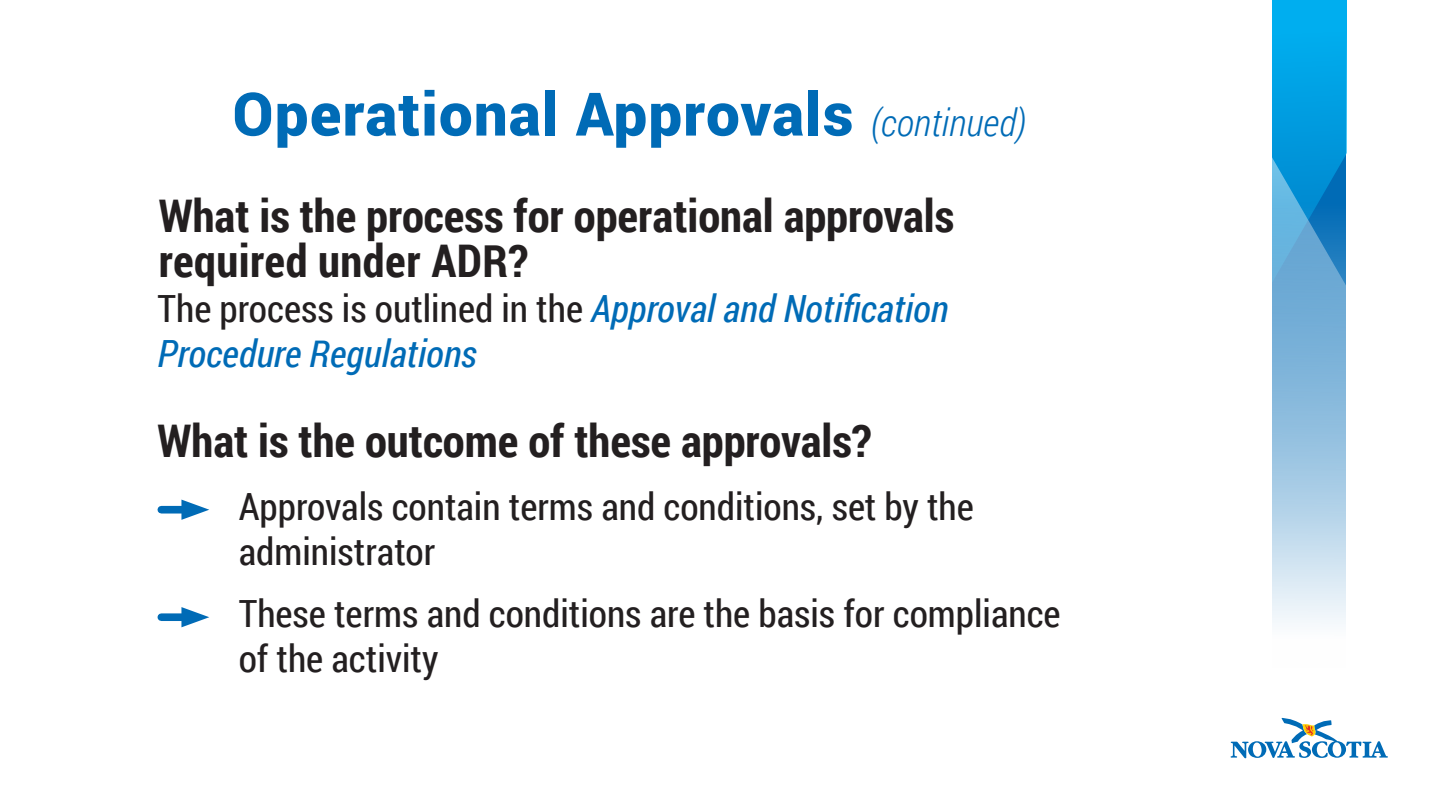
<style>
.page{position:relative;width:1440px;height:810px;background:#fff}
.page>*{position:absolute;margin:0;border:0;box-sizing:border-box;transform-origin:0 0}
.t1{font:900 60px "Roboto";letter-spacing:.02em;color:#006bb6}
.t2{font:700 45px/45px "Roboto Condensed";color:#231f20}
.t3{font:37.5px/45px "Roboto Condensed";color:#231f20}
.t4{font:italic 37.5px/45px "Roboto Condensed";color:#006bb6}
.s1{font-family:"Roboto Condensed";font-weight:300;font-style:italic;font-size:37.5px}
.s2{font-style:normal;color:#231f20}
</style>
<div class="page">
<svg style="left:1231px;top:717px;width:157px;height:41px"></svg>
<svg style="left:1272px;top:0;width:74px;height:624px"></svg>
<div style="left:161px;top:506px;width:32px;height:8px;background:#006bb6"></div>
<svg style="left:181px;top:500px;width:28px;height:20px"></svg>
<div style="left:161px;top:613px;width:32px;height:8px;background:#006bb6"></div>
<svg style="left:181px;top:607px;width:28px;height:20px"></svg>
<h1 class="t1" style="left:232px;top:72px;width:795px">Operational Approvals <span class="s1">(continued)</span></h1>
<p class="t2" style="left:159px;top:192px;width:797px">What is the process for operational approvals required under ADR?</p>
<p class="t4" style="left:158px;top:285px;width:792px"><span class="s2">The process is outlined in the</span> Approval and Notification<br>Procedure Regulations</p>
<p class="t2" style="left:158px;top:417px;width:716px">What is the outcome of these approvals?</p>
<p class="t3" style="left:239px;top:483px;width:737px">Approvals contain terms and conditions, set by the administrator</p>
<p class="t3" style="left:239px;top:590px;width:823px">These terms and conditions are the basis for compliance of the activity</p>
</div>
